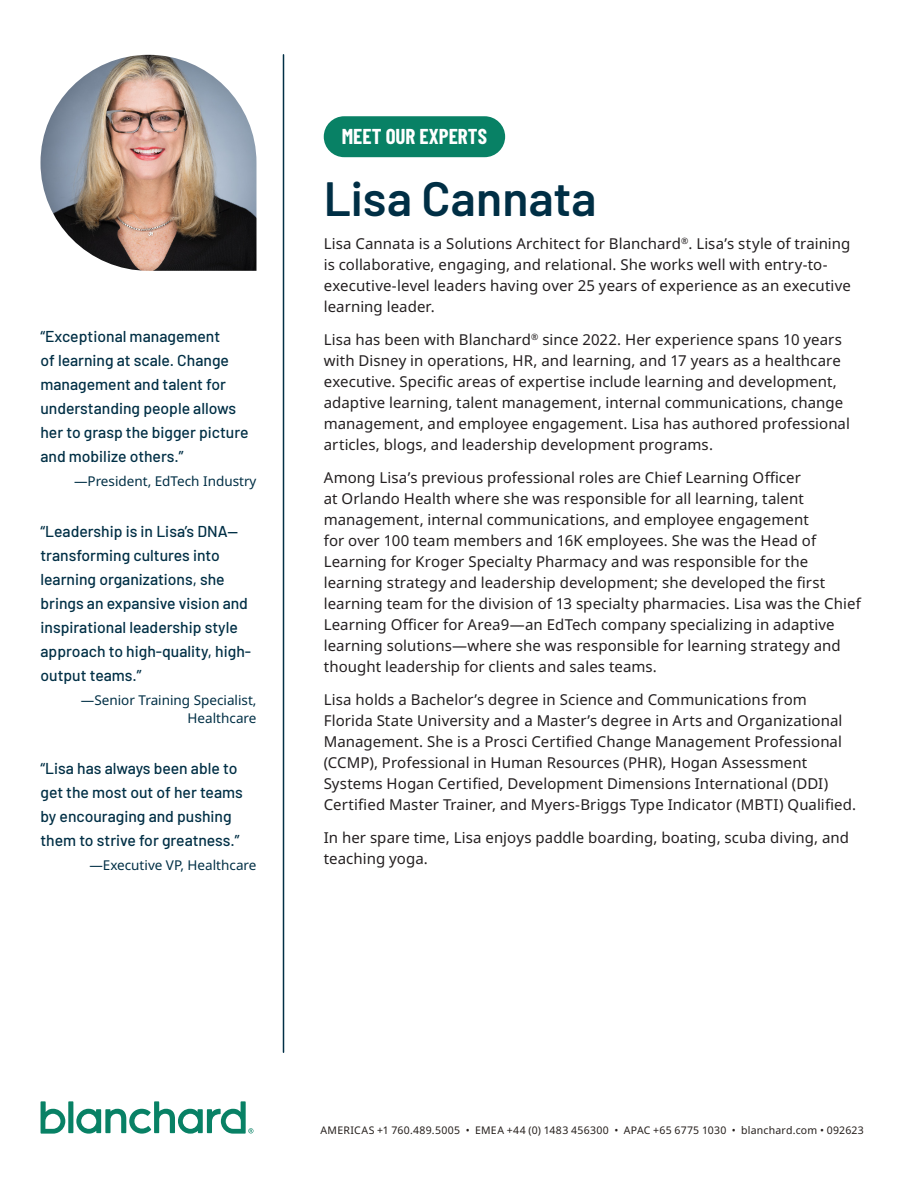
<style>
.page{position:relative;width:918px;height:1188px;background:#fff}
.page>*{position:absolute;margin:0;border:0;box-sizing:border-box;transform-origin:0 0}
.Name{font:600 48px "Barlow";color:#002f45}
.Meet_our_Experts_Title{font:700 21px "Barlow Condensed";color:#fff}
.Sidebar_Quote{font:500 15.75px/24px "Barlow";color:#002f45}
.Body_Copy{font:15px/21px "Noto Sans";letter-spacing:.005em;color:#231f20}
.Sidebar_Quote_Attribution{font:13.5px/18px "Noto Sans";color:#002f45;text-align:right}
.t1{font:10.5px "Noto Sans";letter-spacing:.02em;color:#241e1b}
</style>
<div class="page">
<div style="left:324px;top:116px;width:181px;height:41px;background:#088165;border-radius:20px"></div>
<img style="left:40px;top:55px;width:216px;height:216px">
<hr style="left:283px;top:55px;width:1px;height:997px;background:#002f45">
<svg style="left:41px;top:1101px;width:24px;height:33px"></svg>
<div style="left:68px;top:1101px;width:5px;height:32px;background:#088165"></div>
<svg style="left:76px;top:1101px;width:177px;height:33px"></svg>
<p class="Sidebar_Quote" style="left:40px;top:323px;width:210px">“Exceptional management<br>of learning at scale. Change management and talent for understanding people allows her to grasp the bigger picture and mobilize others.”</p>
<p class="Sidebar_Quote_Attribution" style="left:74px;top:472px;width:184px">—President, EdTech Industry</p>
<p class="Sidebar_Quote" style="left:40px;top:518px;width:212px">“Leadership is in Lisa’s DNA— transforming cultures into learning organizations, she brings an expansive vision and inspirational leadership style approach to high-quality, high&shy;output teams.”</p>
<p class="Sidebar_Quote_Attribution" style="left:81px;top:691px;width:177px">—Senior Training Specialist,<br>Healthcare</p>
<p class="Sidebar_Quote" style="left:40px;top:755px;width:204px">“Lisa has always been able to get the most out of her teams by encouraging and pushing them to strive for greatness.”</p>
<p class="Sidebar_Quote_Attribution" style="left:89px;top:856px;width:169px">—Executive VP, Healthcare</p>
<p class="Meet_our_Experts_Title" style="left:342px;top:122px;width:147px">MEET OUR EXPERTS</p>
<p class="Name" style="left:324px;top:163px;width:274px">Lisa Cannata</p>
<p class="Body_Copy" style="left:324px;top:233px;width:529px">Lisa Cannata is a Solutions Architect for Blanchard<sup>®</sup>. Lisa’s style of training is collaborative, engaging, and relational. She works well with entry-to&shy;executive-level leaders having over 25 years of experience as an executive learning leader.</p>
<p class="Body_Copy" style="left:324px;top:329px;width:528px">Lisa has been with Blanchard<sup>®</sup> since 2022. Her experience spans 10 years with Disney in operations, HR, and learning, and 17 years as a healthcare executive. Specific areas of expertise include learning and development, adaptive learning, talent management, internal communications, change management, and employee engagement. Lisa has authored professional articles, blogs, and leadership development programs.</p>
<p class="Body_Copy" style="left:324px;top:467px;width:539px">Among Lisa’s previous professional roles are Chief Learning Officer<br>at Orlando Health where she was responsible for all learning, talent management, internal communications, and employee engagement<br>for over 100 team members and 16K employees. She was the Head of Learning for Kroger Specialty Pharmacy and was responsible for the learning strategy and leadership development; she developed the first learning team for the division of 13 specialty pharmacies. Lisa was the Chief Learning Officer for Area9—an EdTech company specializing in adaptive learning solutions—where she was responsible for learning strategy and thought leadership for clients and sales teams.</p>
<p class="Body_Copy" style="left:324px;top:689px;width:534px">Lisa holds a Bachelor’s degree in Science and Communications from Florida State University and a Master’s degree in Arts and Organizational Management. She is a Prosci Certified Change Management Professional (CCMP), Professional in Human Resources (PHR), Hogan Assessment Systems Hogan Certified, Development Dimensions International (DDI)<br>Certified Master Trainer, and Myers-Briggs Type Indicator (MBTI) Qualified.</p>
<p class="Body_Copy" style="left:324px;top:827px;width:527px">In her spare time, Lisa enjoys paddle boarding, boating, scuba diving, and teaching yoga.</p>
<p class="t1" style="left:321px;top:1124px;width:545px">AMERICAS +1 760.489.5005 • EMEA +44 (0) 1483 456300 • APAC +65 6775 1030 • blanchard.com • 092623</p>
</div>
